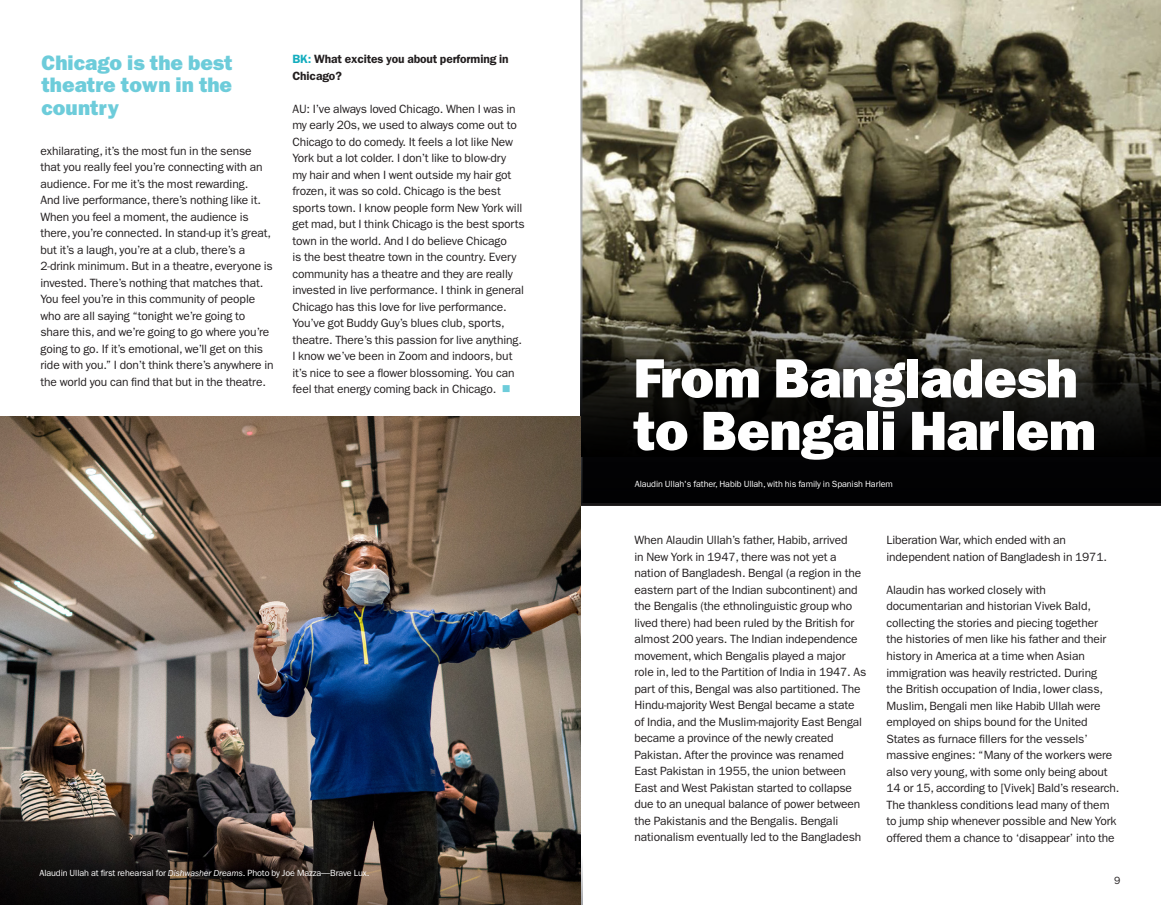
<style>
.page{position:relative;width:1161px;height:905px;background:#fff}
.page>*{position:absolute;margin:0;border:0;box-sizing:border-box;transform-origin:0 0}
.t1{font:800 55.5px/52.5px "Franklin Gothic";letter-spacing:-.01em;color:#fff}
.t2{font:800 21px/22.5px "Franklin Gothic";color:#6dccda;text-align:justify}
.t3{font:12px/16.5px "Franklin Gothic";letter-spacing:-.01em;color:#231f20}
.t4{font:600 12px/16.5px "Franklin Gothic";letter-spacing:-.01em;color:#231f20}
.t5{font:10.5px "Franklin Gothic";color:#231f20}
.t6{font:9px "Franklin Gothic";letter-spacing:-.01em;color:#fff}
.s1{color:#14adbe}
.s2{color:#6dccda}
.s3{font-style:italic}
</style>
<div class="page">
<svg style="left:582px;top:0;width:579px;height:311px;background:#85816b"></svg>
<svg style="left:581px;top:311px;width:580px;height:195px;background:#1a1a15"></svg>
<img style="left:0;top:416px;width:581px;height:437px">
<svg style="left:0;top:853px;width:583px;height:51px;background:#2f261f"></svg>
<p class="t2" style="left:42px;top:51px;width:193px">Chicago is the best theatre town in the country</p>
<p class="t3" style="left:40px;top:142px;width:235px">exhilarating, it’s the most fun in the sense that you really feel you’re connecting with an audience. For me it’s the most rewarding.<br>And live performance, there’s nothing like it.<br>When you feel a moment, the audience is there, you’re connected. In stand-up it’s great, but it’s a laugh, you’re at a club, there’s a 2-drink minimum. But in a theatre, everyone is invested. There’s nothing that matches that.<br>You feel you’re in this community of people who are all saying “tonight we’re going to share this, and we’re going to go where you’re going to go. If it’s emotional, we’ll get on this ride with you.” I don’t think there’s anywhere in the world you can find that but in the theatre.</p>
<p class="t4" style="left:292px;top:51px;width:218px"><span class="s1">BK:</span> What excites you about performing in<br>Chicago?</p>
<p class="t3" style="left:292px;top:101px;width:234px">AU: I’ve always loved Chicago. When I was in my early 20s, we used to always come out to Chicago to do comedy. It feels a lot like New York but a lot colder. I don’t like to blow-dry<br>my hair and when I went outside my hair got frozen, it was so cold. Chicago is the best sports town. I know people form New York will get mad, but I think Chicago is the best sports town in the world. And I do believe Chicago<br>is the best theatre town in the country. Every community has a theatre and they are really invested in live performance. I think in general Chicago has this love for live performance.<br>You’ve got Buddy Guy’s blues club, sports, theatre. There’s this passion for live anything.<br>I know we’ve been in Zoom and indoors, but it’s nice to see a flower blossoming. You can feel that energy coming back in Chicago. <span class="s2">■</span></p>
<p class="t6" style="left:39px;top:867px;width:332px">Alaudin Ullah at first rehearsal for <span class="s3">Dishwasher Dreams</span>. Photo by Joe Mazza—Brave Lux.</p>
<p class="t1" style="left:633px;top:352px;width:464px">From Bangladesh to Bengali Harlem</p>
<p class="t6" style="left:635px;top:478px;width:260px">Alaudin Ullah's father, Habib Ullah, with his family in Spanish Harlem</p>
<p class="t3" style="left:634px;top:532px;width:233px">When Alaudin Ullah’s father, Habib, arrived<br>in New York in 1947, there was not yet a nation of Bangladesh. Bengal (a region in the eastern part of the Indian subcontinent) and the Bengalis (the ethnolinguistic group who lived there) had been ruled by the British for almost 200 years. The Indian independence movement, which Bengalis played a major role in, led to the Partition of India in 1947. As part of this, Bengal was also partitioned. The Hindu-majority West Bengal became a state of India, and the Muslim-majority East Bengal became a province of the newly created Pakistan. After the province was renamed East Pakistan in 1955, the union between East and West Pakistan started to collapse due to an unequal balance of power between the Pakistanis and the Bengalis. Bengali nationalism eventually led to the Bangladesh</p>
<p class="t3" style="left:886px;top:532px;width:222px">Liberation War, which ended with an independent nation of Bangladesh in 1971.</p>
<p class="t3" style="left:886px;top:581px;width:234px">Alaudin has worked closely with documentarian and historian Vivek Bald, collecting the stories and piecing together<br>the histories of men like his father and their history in America at a time when Asian immigration was heavily restricted. During<br>the British occupation of India, lower class, Muslim, Bengali men like Habib Ullah were employed on ships bound for the United States as furnace fillers for the vessels’ massive engines: “Many of the workers were also very young, with some only being about 14 or 15, according to [Vivek] Bald’s research.<br>The thankless conditions lead many of them to jump ship whenever possible and New York offered them a chance to ‘disappear’ into the</p>
<p class="t5" style="left:1114px;top:874px;width:8px">9</p>
</div>
